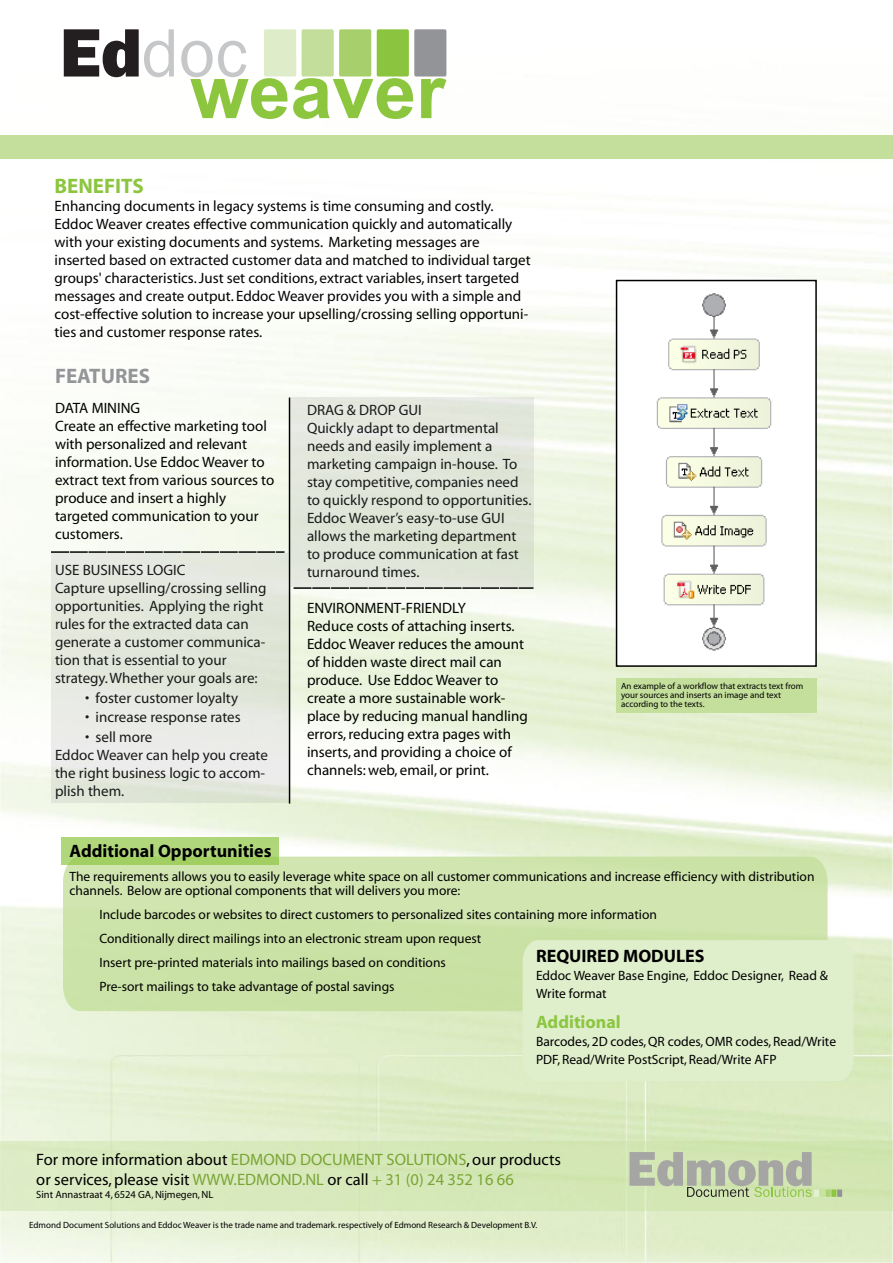
<style>
.page{position:relative;width:893px;height:1263px;background:#fff}
.page>*{position:absolute;margin:0;border:0;box-sizing:border-box;transform-origin:0 0}
.t1{font:700 75.3px "Arial";color:#8cc63f}
.t2{font:700 21px "Myriad";color:#939598}
.t3{font:700 21px "Myriad";color:#8cc63f}
.t4{font:700 18px "Myriad";color:#000}
.t5{font:700 18px "Myriad";color:#8cc642}
.t6{font:16.5px/19.8px "Myriad";color:#000}
.t7{font:15px/18px "Myriad";color:#010200}
.t8{font:13.5px/24px "Myriad";color:#000}
.t9{font:10.5px "Myriad";color:#000}
.t10{font:9px/9px "Myriad";color:#000}
.s1{color:#7aa535}
</style>
<div class="page">
<img style="left:0;top:29px;width:893px;height:1234px">
<div style="left:63px;top:856px;width:765px;height:155px;background:#cce3a9"></div>
<svg style="left:62px;top:837px;width:217px;height:27px;fill:#b0d77a"></svg>
<div style="left:0;top:135px;width:893px;height:24px;background:#c4df9b"></div>
<div style="left:523px;top:940px;width:331px;height:141px;background:#dfeecb"></div>
<hr style="left:289px;top:397px;width:1px;height:406px;background:#010200">
<svg style="left:294px;top:587px;width:240px;height:2px"></svg>
<div style="left:290px;top:397px;width:244px;height:189px;background:#e1e6da"></div>
<div style="left:51px;top:554px;width:237px;height:249px;background:linear-gradient(to right,#e6e9e1,#e3e7dd)"></div>
<svg style="left:51px;top:551px;width:234px;height:2px"></svg>
<div style="left:616px;top:280px;width:200px;height:386px;background:#fff"></div>
<div style="left:616px;top:280px;width:201px;height:387px;border:2px solid #000"></div>
<div style="left:616px;top:679px;width:200px;height:34px;background:#c4df9b"></div>
<img style="left:656px;top:293px;width:116px;height:358px">
<div style="left:264px;top:29px;width:32px;height:47px;background:#deecc9"></div>
<svg style="left:302px;top:29px;width:69px;height:47px"></svg>
<svg style="left:377px;top:29px;width:69px;height:47px"></svg>
<svg style="left:64px;top:29px;width:110px;height:48px"></svg>
<svg style="left:181px;top:41px;width:65px;height:36px"></svg>
<div style="left:0;top:1142px;width:893px;height:69px;background:linear-gradient(to right,#dcebc3,#cfe4ae)"></div>
<div style="left:814px;top:1189px;width:5px;height:8px;background:#e2f1cf"></div>
<div style="left:820px;top:1189px;width:5px;height:8px;background:#c6e39f"></div>
<svg style="left:826px;top:1189px;width:4px;height:8px"></svg>
<div style="left:831px;top:1189px;width:5px;height:8px;background:#8cc63f"></div>
<div style="left:837px;top:1189px;width:5px;height:8px;background:#919395"></div>
<svg style="left:629px;top:1152px;width:183px;height:45px"></svg>
<h1 class="t1" style="left:190px;top:42px;width:257px">weaver</h1>
<h2 class="t3" style="left:55px;top:175px;width:91px">BENEFITS</h2>
<p class="t7" style="left:55px;top:198px;width:478px">Enhancing documents in legacy systems is time consuming and costly.<br>Eddoc Weaver creates effective communication quickly and automatically with your existing documents and systems. Marketing messages are inserted based on extracted customer data and matched to individual target groups' characteristics. Just set conditions, extract variables, insert targeted messages and create output. Eddoc Weaver provides you with a simple and cost-effective solution to increase your upselling/crossing selling opportuni&shy;ties and customer response rates.</p>
<h2 class="t2" style="left:55px;top:365px;width:97px">FEATURES</h2>
<p class="t7" style="left:55px;top:400px;width:221px">DATA MINING<br>Create an effective marketing tool with personalized and relevant information. Use Eddoc Weaver to extract text from various sources to produce and insert a highly targeted communication to your customers.</p>
<p class="t7" style="left:55px;top:562px;width:213px">USE BUSINESS LOGIC<br>Capture upselling/crossing selling opportunities. Applying the right rules for the extracted data can generate a customer communica&shy;tion that is essential to your strategy. Whether your goals are:</p>
<p class="t7" style="left:85px;top:689px;width:155px">• foster customer loyalty</p>
<p class="t7" style="left:85px;top:709px;width:157px">• increase response rates</p>
<p class="t7" style="left:55px;top:728px;width:214px;text-indent:30px">• sell more<br>Eddoc Weaver can help you create the right business logic to accom&shy;plish them.</p>
<p class="t7" style="left:307px;top:401px;width:226px">DRAG &amp; DROP GUI<br>Quickly adapt to departmental needs and easily implement a marketing campaign in-house. To stay competitive, companies need to quickly respond to opportunities.<br>Eddoc Weaver’s easy-to-use GUI allows the marketing department to produce communication at fast turnaround times.</p>
<p class="t7" style="left:307px;top:599px;width:222px">ENVIRONMENT-FRIENDLY<br>Reduce costs of attaching inserts.<br>Eddoc Weaver reduces the amount of hidden waste direct mail can produce. Use Eddoc Weaver to create a more sustainable work&shy;place by reducing manual handling errors, reducing extra pages with inserts, and providing a choice of channels: web, email, or print.</p>
<p class="t10" style="left:621px;top:682px;width:184px">An example of a workflow that extracts text from your sources and inserts an image and text according to the texts.</p>
<p class="t4" style="left:70px;top:842px;width:204px">Additional Opportunities</p>
<p class="t8" style="left:70px;top:871px;width:746px;line-height:13.5px">The requirements allows you to easily leverage white space on all customer communications and increase efficiency with distribution channels. Below are optional components that will delivers you more:</p>
<p class="t8" style="left:100px;top:903px;width:559px">Include barcodes or websites to direct customers to personalized sites containing more information Conditionally direct mailings into an electronic stream upon request<br>Insert pre-printed materials into mailings based on conditions<br>Pre-sort mailings to take advantage of postal savings</p>
<p class="t4" style="left:536px;top:946px;width:170px">REQUIRED MODULES</p>
<p class="t8" style="left:536px;top:967px;width:294px;line-height:18px">Eddoc Weaver Base Engine, Eddoc Designer, Read &amp;<br>Write format</p>
<p class="t5" style="left:536px;top:1012px;width:86px">Additional</p>
<p class="t8" style="left:536px;top:1033px;width:302px;line-height:18px">Barcodes, 2D codes, QR codes, OMR codes, Read/Write<br>PDF, Read/Write PostScript, Read/Write AFP</p>
<p class="t6" style="left:36px;top:1150px;width:526px">For more information about <span class="s1">EDMOND DOCUMENT SOLUTIONS</span>, our products or services, please visit <span class="s1">WWW.EDMOND.NL</span> or call <span class="s1">+ 31 (0) 24 352 16 66</span></p>
<p class="t9" style="left:36px;top:1189px;width:179px">Sint Annastraat 4, 6524 GA, Nijmegen, NL</p>
<p class="t10" style="left:29px;top:1221px;width:510px">Edmond Document Solutions and Eddoc Weaver is the trade name and trademark. respectively of Edmond Research &amp; Development B.V.</p>
</div>
